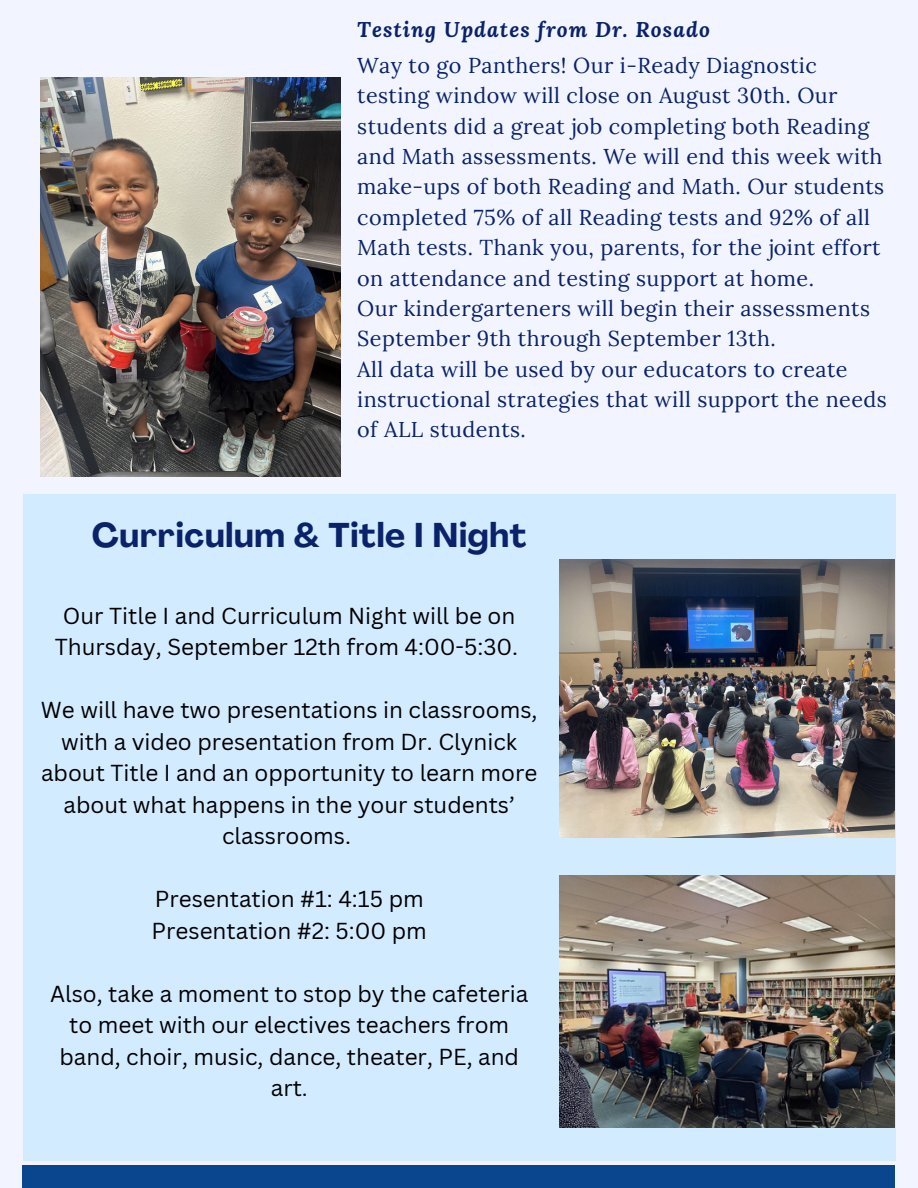
<style>
.page{position:relative;width:918px;height:1188px;background:#f2f5ff}
.page>*{position:absolute;margin:0;border:0;box-sizing:border-box;transform-origin:0 0}
.t1{font:700 33.9px "Agrandir";letter-spacing:.02em;color:#0a2269}
.t2{font:22.5px/31.5px "Canva Sans";color:#000;text-align:center}
.t3{font:21.6px/30.3px "Lora";letter-spacing:.02em;color:#0a2269}
.t4{font:italic 700 21.15px "Lora";letter-spacing:.05em;color:#0a2269}
</style>
<div class="page">
<div style="left:23px;top:494px;width:872px;height:666px;background:#d3ebff"></div>
<div style="left:23px;top:1165px;width:872px;height:23px;background:#09468d"></div>
<img style="left:41px;top:77px;width:299px;height:400px">
<img style="left:560px;top:559px;width:335px;height:278px">
<img style="left:560px;top:876px;width:335px;height:252px">
<h1 class="t4" style="left:357px;top:16px;width:354px">Testing Updates from Dr. Rosado</h1>
<p class="t3" style="left:357px;top:50px;width:528px">Way to go Panthers! Our i-Ready Diagnostic testing window will close on August 30th. Our students did a great job completing both Reading and Math assessments. We will end this week with make-ups of both Reading and Math. Our students completed 75% of all Reading tests and 92% of all Math tests. Thank you, parents, for the joint effort on attendance and testing support at home.</p>
<p class="t3" style="left:357px;top:293px;width:514px">Our kindergarteners will begin their assessments<br>September 9th through September 13th.</p>
<p class="t3" style="left:357px;top:354px;width:531px">All data will be used by our educators to create instructional strategies that will support the needs of ALL students.</p>
<p class="t1" style="left:92px;top:522px;width:436px">Curriculum &amp; Title I Night</p>
<p class="t2" style="left:55px;top:599px;width:465px">Our Title I and Curriculum Night will be on<br>Thursday, September 12th from 4:00-5:30.</p>
<p class="t2" style="left:41px;top:694px;width:498px">We will have two presentations in classrooms, with a video presentation from Dr. Clynick about Title I and an opportunity to learn more about what happens in the your students’ classrooms.</p>
<p class="t2" style="left:155px;top:883px;width:270px">Presentation #1: 4:15 pm</p>
<p class="t2" style="left:152px;top:914px;width:277px">Presentation #2: 5:00 pm</p>
<p class="t2" style="left:50px;top:977px;width:480px">Also, take a moment to stop by the cafeteria to meet with our electives teachers from band, choir, music, dance, theater, PE, and art.</p>
</div>
